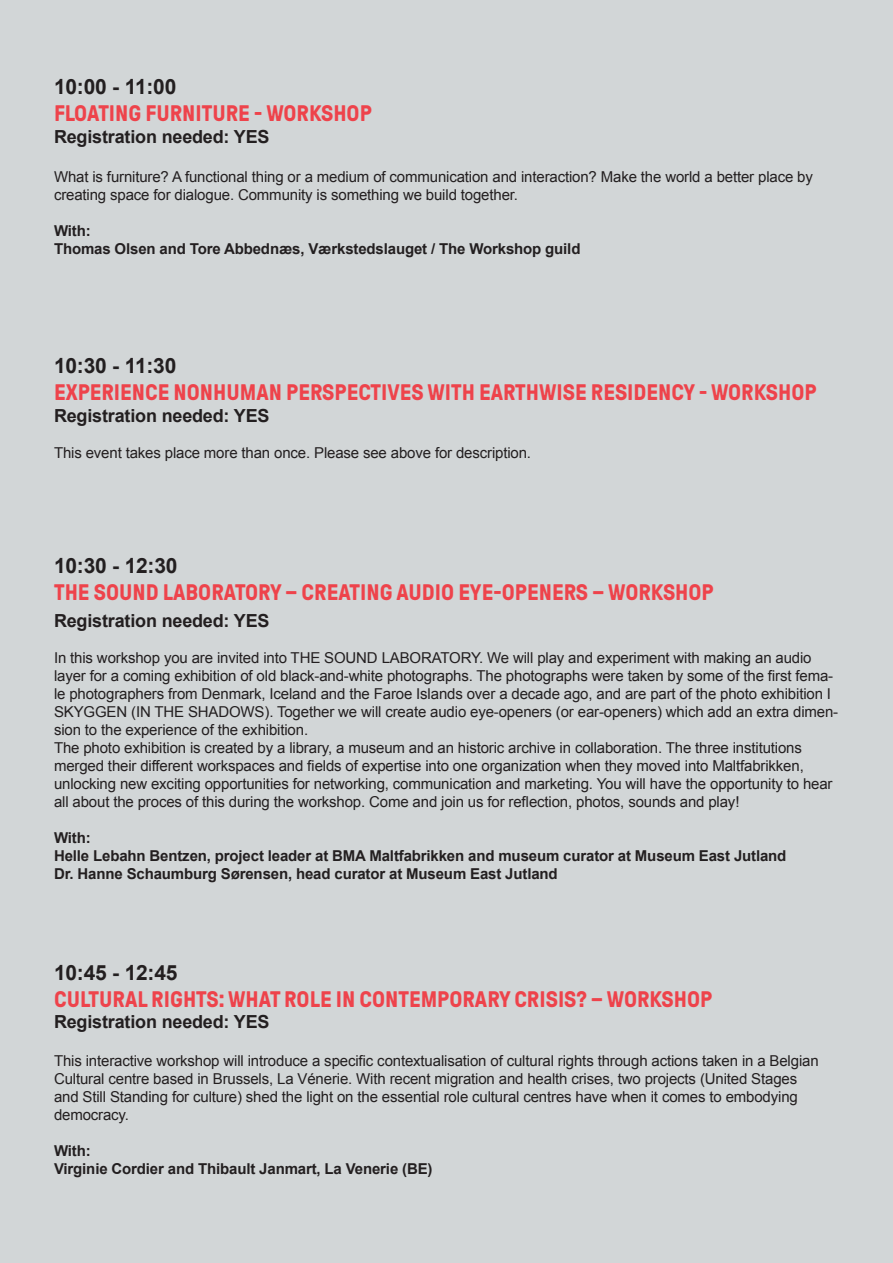
<style>
.page{position:relative;width:893px;height:1263px;background:#d2d6d7}
.page>*{position:absolute;margin:0;border:0;box-sizing:border-box;transform-origin:0 0}
.t1{font:700 22.5px "GT Pressura";color:#ee434b}
.t2{font:700 21px "Arial";letter-spacing:-.01em;color:#231f20}
.t3{font:700 18px "Arial";letter-spacing:-.01em;color:#231f20}
.t4{font:15px/18px "Arial";letter-spacing:-.01em;color:#231f20}
.t5{font:700 15px/18px "Arial";letter-spacing:-.01em;color:#231f20}
</style>
<div class="page">
<h2 class="t2" style="left:54px;top:73px;width:124px">10:00 - 11:00</h2>
<h1 class="t1" style="left:54px;top:101px;width:319px">FLOATING FURNITURE - WORKSHOP</h1>
<p class="t3" style="left:54px;top:124px;width:217px">Registration needed: YES</p>
<p class="t4" style="left:54px;top:168px;width:760px">What is furniture? A functional thing or a medium of communication and interaction? Make the world a better place by creating space for dialogue. Community is something we build together.</p>
<p class="t5" style="left:54px;top:222px;width:528px">With:<br>Thomas Olsen and Tore Abbednæs, Værkstedslauget / The Workshop guild</p>
<h2 class="t2" style="left:54px;top:352px;width:124px">10:30 - 11:30</h2>
<h1 class="t1" style="left:54px;top:380px;width:764px">EXPERIENCE NONHUMAN PERSPECTIVES WITH EARTHWISE RESIDENCY - WORKSHOP</h1>
<p class="t3" style="left:54px;top:403px;width:217px">Registration needed: YES</p>
<p class="t4" style="left:54px;top:443px;width:479px">This event takes place more than once. Please see above for description.</p>
<h2 class="t2" style="left:54px;top:552px;width:125px">10:30 - 12:30</h2>
<h1 class="t1" style="left:54px;top:580px;width:661px">THE SOUND LABORATORY – CREATING AUDIO EYE-OPENERS – WORKSHOP</h1>
<p class="t3" style="left:54px;top:609px;width:217px">Registration needed: YES</p>
<p class="t4" style="left:54px;top:649px;width:786px">In this workshop you are invited into THE SOUND LABORATORY. We will play and experiment with making an audio layer for a coming exhibition of old black-and-white photographs. The photographs were taken by some of the first fema&shy;le photographers from Denmark, Iceland and the Faroe Islands over a decade ago, and are part of the photo exhibition I SKYGGEN (IN THE SHADOWS). Together we will create audio eye-openers (or ear-openers) which add an extra dimen&shy;sion to the experience of the exhibition.<br>The photo exhibition is created by a library, a museum and an historic archive in collaboration. The three institutions merged their different workspaces and fields of expertise into one organization when they moved into Maltfabrikken, unlocking new exciting opportunities for networking, communication and marketing. You will have the opportunity to hear all about the proces of this during the workshop. Come and join us for reflection, photos, sounds and play!</p>
<p class="t5" style="left:54px;top:829px;width:734px">With:<br>Helle Lebahn Bentzen, project leader at BMA Maltfabrikken and museum curator at Museum East Jutland<br>Dr. Hanne Schaumburg Sørensen, head curator at Museum East Jutland</p>
<h2 class="t2" style="left:54px;top:958px;width:125px">10:45 - 12:45</h2>
<h1 class="t1" style="left:54px;top:987px;width:660px">CULTURAL RIGHTS: WHAT ROLE IN CONTEMPORARY CRISIS? – WORKSHOP</h1>
<p class="t3" style="left:54px;top:1010px;width:217px">Registration needed: YES</p>
<p class="t4" style="left:54px;top:1052px;width:766px">This interactive workshop will introduce a specific contextualisation of cultural rights through actions taken in a Belgian Cultural centre based in Brussels, La Vénerie. With recent migration and health crises, two projects (United Stages and Still Standing for culture) shed the light on the essential role cultural centres have when it comes to embodying democracy.</p>
<p class="t5" style="left:54px;top:1142px;width:380px">With:<br>Virginie Cordier and Thibault Janmart, La Venerie (BE)</p>
</div>
